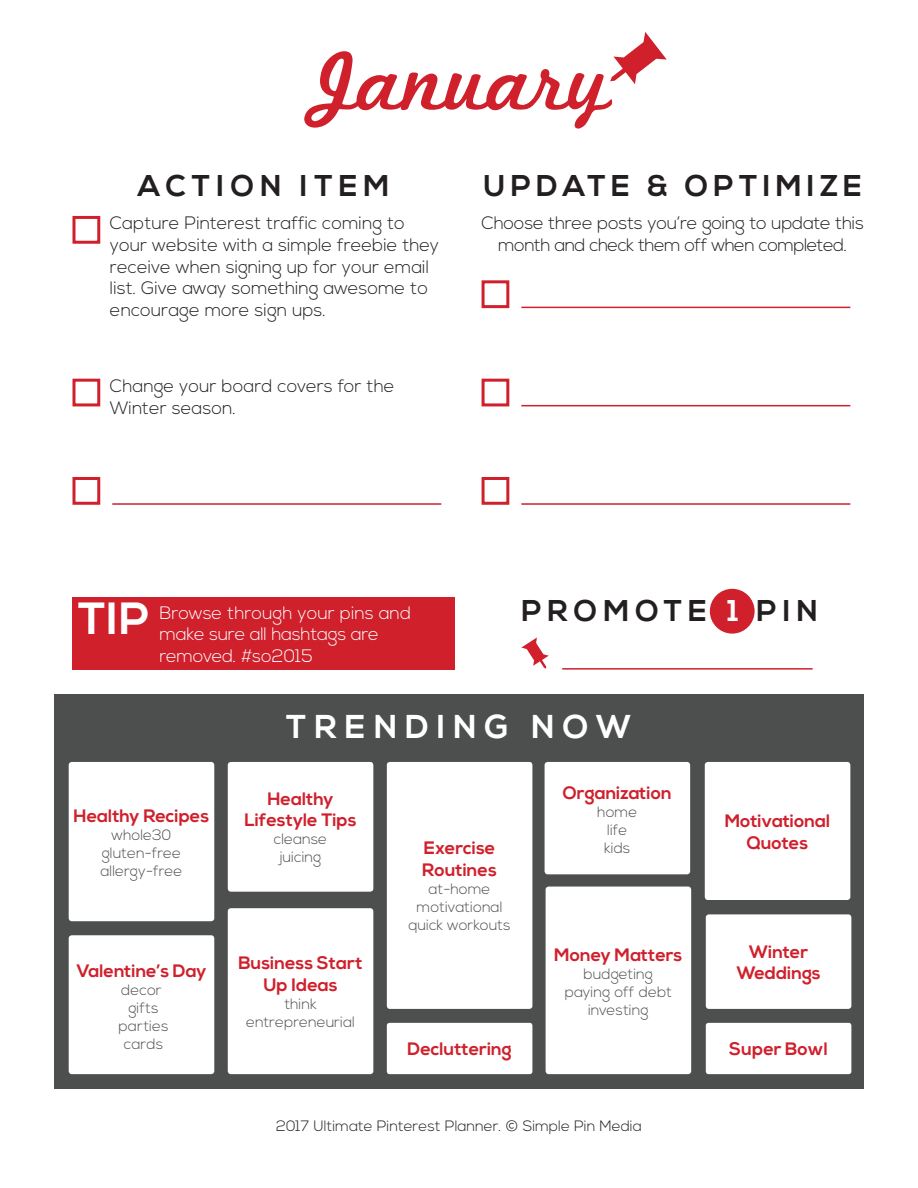
<style>
.page{position:relative;width:918px;height:1188px;background:#fff}
.page>*{position:absolute;margin:0;border:0;box-sizing:border-box;transform-origin:0 0}
.t1{font:87px "Marketing Script";color:#cf202c}
.t2{font:700 45px "Nexa";color:#fff}
.t3{font:700 33px "Nexa";color:#fff}
.t4{font:700 30px "Nexa";letter-spacing:.2em;color:#231f20}
.t5{font:700 30px "Nexa";letter-spacing:.175em;color:#231f20}
.t6{font:300 18px/21.6px "Nexa";color:#231f20}
.t7{font:700 18px/21.6px "Nexa";color:#cf202c;text-align:center}
.t8{font:300 18px/21.6px "Nexa";letter-spacing:-.015em;color:#fff}
.t9{font:300 15px/18px "Nexa";color:#4d4e4e;text-align:center}
.t10{font:300 15px "Nexa";color:#231f20}
.s1{color:#fff}
</style>
<div class="page">
<div style="left:54px;top:694px;width:810px;height:395px;background:#4d4e4e"></div>
<div style="left:710px;top:589px;width:45px;height:45px;background:#cf202c;border-radius:50%"></div>
<svg style="left:521px;top:637px;width:28px;height:32px"></svg>
<hr style="left:562px;top:668px;width:251px;height:2px;background:#cf202c">
<div style="left:72px;top:597px;width:383px;height:73px;background:#cf202c"></div>
<div style="left:72px;top:216px;width:28px;height:28px;border:3px solid #cf202c"></div>
<div style="left:72px;top:477px;width:28px;height:28px;border:3px solid #cf202c"></div>
<div style="left:72px;top:379px;width:28px;height:27px;border:3px solid #cf202c"></div>
<hr style="left:112px;top:503px;width:329px;height:2px;background:#cf202c">
<div style="left:228px;top:762px;width:145px;height:130px;background:#fff;border-radius:3px"></div>
<div style="left:387px;top:762px;width:145px;height:247px;background:#fff;border-radius:3px"></div>
<div style="left:545px;top:762px;width:145px;height:112px;background:#fff;border-radius:3px"></div>
<div style="left:228px;top:908px;width:145px;height:166px;background:#fff;border-radius:3px"></div>
<div style="left:387px;top:1023px;width:145px;height:51px;background:#fff;border-radius:3px"></div>
<div style="left:546px;top:887px;width:145px;height:187px;background:#fff;border-radius:3px"></div>
<div style="left:705px;top:762px;width:145px;height:138px;background:#fff;border-radius:3px"></div>
<div style="left:706px;top:914px;width:145px;height:95px;background:#fff;border-radius:3px"></div>
<div style="left:706px;top:1023px;width:145px;height:51px;background:#fff;border-radius:3px"></div>
<div style="left:482px;top:280px;width:27px;height:28px;border:3px solid #cf202c"></div>
<hr style="left:521px;top:307px;width:329px;height:1px;background:#cf202c">
<div style="left:482px;top:379px;width:27px;height:27px;border:3px solid #cf202c"></div>
<hr style="left:521px;top:405px;width:329px;height:1px;background:#cf202c">
<div style="left:482px;top:477px;width:27px;height:28px;border:3px solid #cf202c"></div>
<hr style="left:521px;top:503px;width:329px;height:2px;background:#cf202c">
<svg style="left:610px;top:32px;width:57px;height:52px"></svg>
<div style="left:69px;top:762px;width:145px;height:159px;background:#fff;border-radius:3px"></div>
<div style="left:69px;top:935px;width:145px;height:139px;background:#fff;border-radius:3px"></div>
<h1 class="t1" style="left:307px;top:29px;width:306px">January</h1>
<h3 class="t4" style="left:138px;top:169px;width:253px">ACTION ITEM</h3>
<p class="t6" style="left:110px;top:213px;width:331px">Capture Pinterest traffic coming to your website with a simple freebie they receive when signing up for your email list. Give away something awesome to encourage more sign ups.</p>
<p class="t6" style="left:110px;top:376px;width:286px">Change your board covers for the<br>Winter season.</p>
<h3 class="t5" style="left:483px;top:168px;width:252px">UPDATE &amp; Optimize</h3>
<p class="t6" style="left:482px;top:213px;width:384px;text-align:center">Choose three posts you’re going to update this month and check them off when completed.</p>
<h2 class="t2" style="left:78px;top:593px;width:73px">TIP</h2>
<p class="t8" style="left:159px;top:602px;width:253px">Browse through your pins and</p>
<h3 class="t4" style="left:521px;top:593px;width:54px">Promote</h3>
<h3 class="t4" style="left:727px;top:593px;width:73px"><span class="s1">1</span> Pin</h3>
<p class="t8" style="left:159px;top:624px;width:221px">make sure all hashtags are removed. #so2015</p>
<h3 class="t3" style="left:286px;top:708px;width:29px">trending</h3>
<h3 class="t3" style="left:531px;top:708px;width:34px">now</h3>
<p class="t7" style="left:74px;top:806px;width:137px">Healthy Recipes</p>
<p class="t9" style="left:101px;top:827px;width:83px">whole30 gluten-free allergy-free</p>
<p class="t7" style="left:76px;top:960px;width:131px">Valentine’s Day</p>
<p class="t9" style="left:119px;top:981px;width:51px">decor gifts parties cards</p>
<p class="t7" style="left:244px;top:788px;width:114px">Healthy<br>Lifestyle Tips</p>
<p class="t9" style="left:274px;top:831px;width:55px">cleanse juicing</p>
<p class="t7" style="left:422px;top:838px;width:76px;text-align:left">Exercise<br>Routines</p>
<p class="t9" style="left:408px;top:881px;width:104px">at-home motivational quick workouts</p>
<p class="t7" style="left:238px;top:953px;width:126px">Business Start<br>Up Ideas</p>
<p class="t9" style="left:246px;top:995px;width:110px">think entrepreneurial</p>
<p class="t7" style="left:407px;top:1039px;width:106px">Decluttering</p>
<p class="t7" style="left:563px;top:783px;width:111px">Organization</p>
<p class="t9" style="left:597px;top:804px;width:41px">home life kids</p>
<p class="t7" style="left:554px;top:945px;width:130px">Money Matters</p>
<p class="t9" style="left:565px;top:966px;width:109px">budgeting paying off debt investing</p>
<p class="t10" style="left:276px;top:1117px;width:367px">2017 Ultimate Pinterest Planner. © Simple Pin Media</p>
<p class="t7" style="left:725px;top:811px;width:107px">Motivational<br>Quotes</p>
<p class="t7" style="left:736px;top:941px;width:86px">Winter<br>Weddings</p>
<p class="t7" style="left:729px;top:1039px;width:101px">Super Bowl</p>
</div>
